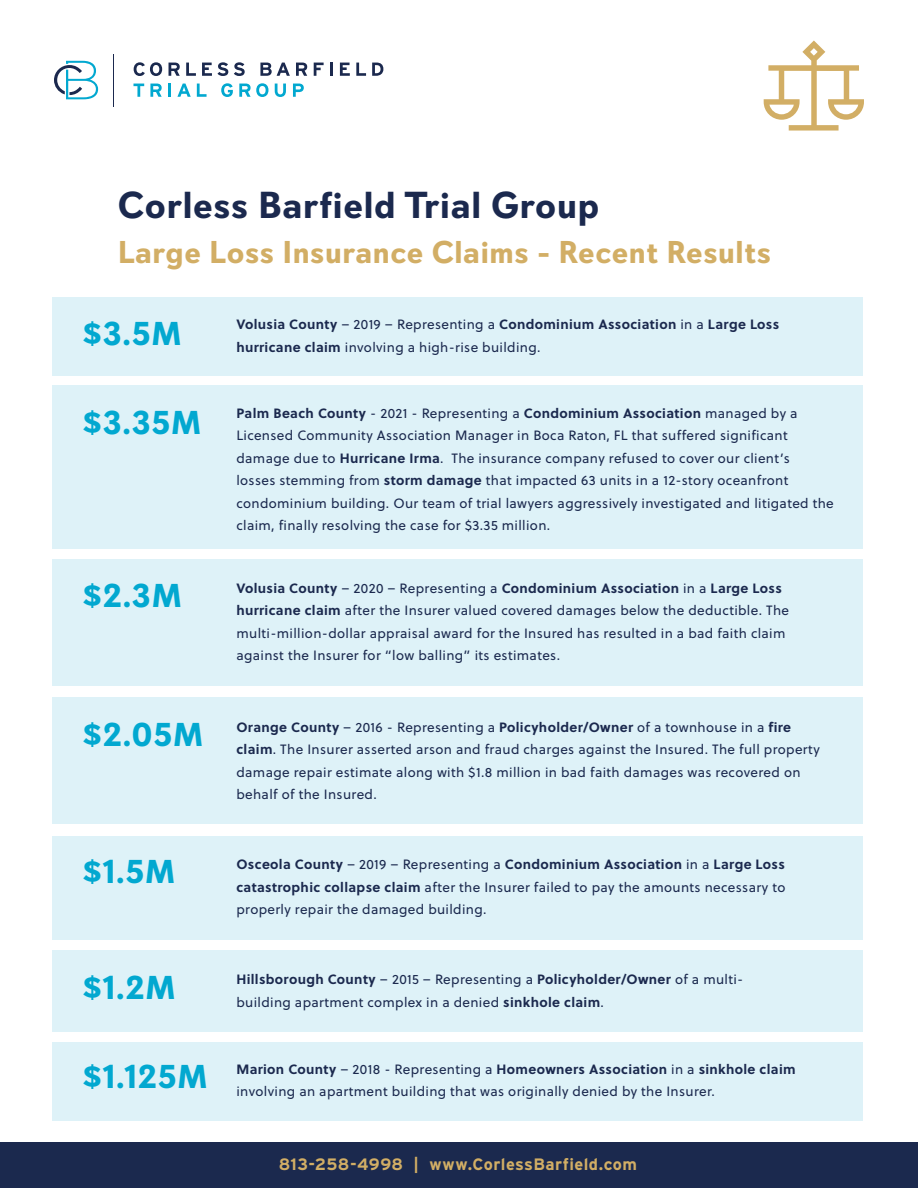
<style>
.page{position:relative;width:918px;height:1188px;background:#fff}
.page>*{position:absolute;margin:0;border:0;box-sizing:border-box;transform-origin:0 0}
.t1{font:700 37.5px "Davis Sans";letter-spacing:.02em;color:#1b294e}
.t2{font:700 33px "Davis Sans";letter-spacing:.02em;color:#02a8d0}
.t3{font:700 31.5px "Davis Sans";letter-spacing:.02em;color:#d2ae65}
.t4{font:700 16.5px "Interstate";letter-spacing:.025em;color:#d2ae65}
.t5{font:13.5px/22.5px "Soleil";letter-spacing:.025em;color:#1b294e}
.t6{font:700 13.5px/22.5px "Soleil";letter-spacing:.025em;color:#1b294e}
.s1{font-weight:400}
.s2{font-weight:700}
</style>
<div class="page">
<svg style="left:54px;top:61px;width:44px;height:38px"></svg>
<svg style="left:134px;top:62px;width:28px;height:14px"></svg>
<svg style="left:169px;top:63px;width:11px;height:13px"></svg>
<svg style="left:186px;top:63px;width:10px;height:13px"></svg>
<svg style="left:202px;top:62px;width:26px;height:14px"></svg>
<svg style="left:234px;top:62px;width:11px;height:14px"></svg>
<svg style="left:260px;top:63px;width:30px;height:13px"></svg>
<svg style="left:296px;top:63px;width:11px;height:13px"></svg>
<svg style="left:314px;top:63px;width:10px;height:13px"></svg>
<svg style="left:330px;top:63px;width:3px;height:13px"></svg>
<svg style="left:340px;top:63px;width:10px;height:13px"></svg>
<svg style="left:356px;top:63px;width:10px;height:13px"></svg>
<svg style="left:372px;top:63px;width:11px;height:13px"></svg>
<svg style="left:133px;top:84px;width:11px;height:13px"></svg>
<svg style="left:150px;top:84px;width:12px;height:13px"></svg>
<svg style="left:168px;top:84px;width:3px;height:13px"></svg>
<svg style="left:177px;top:84px;width:14px;height:13px"></svg>
<svg style="left:197px;top:84px;width:10px;height:13px"></svg>
<svg style="left:221px;top:83px;width:12px;height:14px"></svg>
<svg style="left:239px;top:83px;width:29px;height:14px"></svg>
<svg style="left:275px;top:84px;width:11px;height:13px"></svg>
<svg style="left:293px;top:84px;width:11px;height:13px"></svg>
<hr style="left:113px;top:54px;width:1px;height:52px;background:#1b294e">
<svg style="left:764px;top:40px;width:100px;height:91px"></svg>
<div style="left:0;top:1143px;width:918px;height:45px;background:#1b294e"></div>
<div style="left:53px;top:559px;width:810px;height:126px;background:#def2f8"></div>
<div style="left:53px;top:386px;width:810px;height:163px;background:#def2f8"></div>
<div style="left:53px;top:698px;width:810px;height:126px;background:#def2f8"></div>
<div style="left:53px;top:950px;width:810px;height:82px;background:#def2f8"></div>
<div style="left:53px;top:836px;width:810px;height:104px;background:#def2f8"></div>
<div style="left:53px;top:297px;width:810px;height:79px;background:#def2f8"></div>
<div style="left:53px;top:1043px;width:810px;height:78px;background:#def2f8"></div>
<p class="t1" style="left:118px;top:183px;width:483px">Corless Barfield Trial Group</p>
<p class="t3" style="left:118px;top:234px;width:655px">Large Loss Insurance Claims - Recent Results</p>
<p class="t2" style="left:83px;top:314px;width:100px">$3.5M</p>
<p class="t6" style="left:236px;top:313px;width:544px">Volusia County <span class="s1">– 2019 – Representing a</span> Condominium Association <span class="s1">in a</span> Large Loss hurricane claim <span class="s1">involving a high-rise building.</span></p>
<p class="t2" style="left:83px;top:403px;width:120px">$3.35M</p>
<p class="t5" style="left:236px;top:402px;width:599px"><span class="s2">Palm Beach County</span> - 2021 - Representing a <span class="s2">Condominium Association</span> managed by a Licensed Community Association Manager in Boca Raton, FL that suffered significant damage due to <span class="s2">Hurricane Irma</span>. The insurance company refused to cover our client’s<br>losses stemming from <span class="s2">storm damage</span> that impacted 63 units in a 12-story oceanfront condominium building. Our team of trial lawyers aggressively investigated and litigated the claim, finally resolving the case for $3.35 million.</p>
<p class="t2" style="left:83px;top:576px;width:101px">$2.3M</p>
<p class="t5" style="left:236px;top:576px;width:554px"><span class="s2">Volusia County</span> – 2020 – Representing a <span class="s2">Condominium Association</span> in a <span class="s2">Large Loss hurricane claim</span> after the Insurer valued covered damages below the deductible. The multi-million-dollar appraisal award for the Insured has resulted in a bad faith claim against the Insurer for “low balling” its estimates.</p>
<p class="t2" style="left:83px;top:715px;width:122px">$2.05M</p>
<p class="t5" style="left:236px;top:715px;width:585px"><span class="s2">Orange County</span> – 2016 - Representing a <span class="s2">Policyholder/Owner</span> of a townhouse in a <span class="s2">fire claim</span>. The Insurer asserted arson and fraud charges against the Insured. The full property damage repair estimate along with $1.8 million in bad faith damages was recovered on behalf of the Insured.</p>
<p class="t2" style="left:83px;top:851px;width:94px">$1.5M</p>
<p class="t5" style="left:236px;top:853px;width:550px;text-align:justify"><span class="s2">Osceola County</span> – 2019 – Representing a <span class="s2">Condominium Association</span> in a <span class="s2">Large Loss catastrophic collapse claim</span> after the Insurer failed to pay the amounts necessary to properly repair the damaged building.</p>
<p class="t2" style="left:83px;top:968px;width:95px">$1.2M</p>
<p class="t5" style="left:236px;top:968px;width:509px"><span class="s2">Hillsborough County</span> – 2015 – Representing a <span class="s2">Policyholder/Owner</span> of a multi&shy;building apartment complex in a denied <span class="s2">sinkhole claim</span>.</p>
<p class="t2" style="left:83px;top:1057px;width:127px">$1.125M</p>
<p class="t5" style="left:236px;top:1057px;width:561px"><span class="s2">Marion County</span> – 2018 - Representing a <span class="s2">Homeowners Association</span> in a <span class="s2">sinkhole claim </span>involving an apartment building that was originally denied by the Insurer.</p>
<p class="t4" style="left:279px;top:1155px;width:360px">813-258-4998 | www.CorlessBarfield.com</p>
</div>
